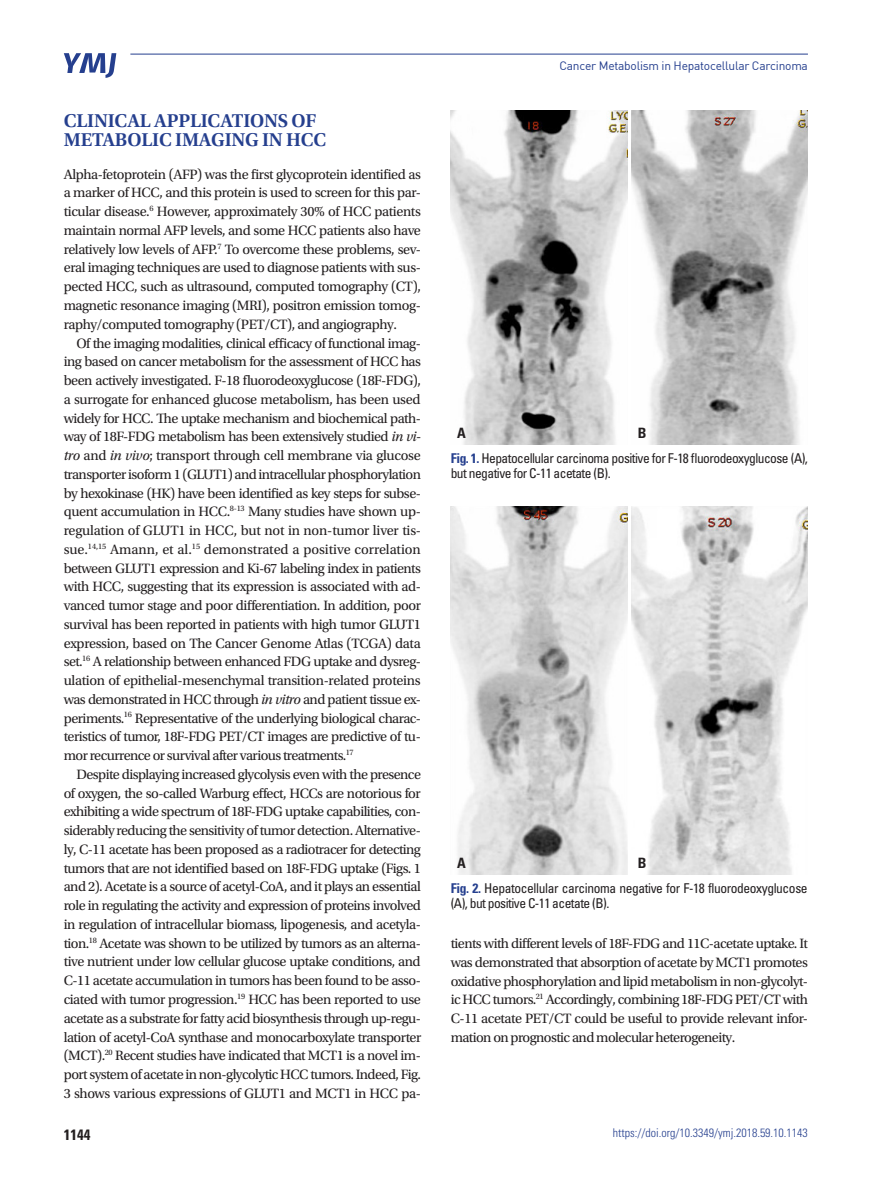
<style>
.page{position:relative;width:893px;height:1191px;background:#fff}
.page>*{position:absolute;margin:0;border:0;box-sizing:border-box;transform-origin:0 0}
.큰제목{font:600 19.5px "Utopia Std";letter-spacing:-.01em;color:#253f8e}
.t1{font:700 condensed 15px "Univers LT Std";color:#231f20}
.본문{font:14.25px/18.8px "Utopia Std";letter-spacing:-.04em;color:#231f20;text-align:justify}
.t2{font:700 condensed 14.25px "Univers LT Std";color:#231f20}
.그림제목{font:condensed 13.5px/15px "Univers LT Std";letter-spacing:-.04em;color:#231f20}
.t3{font:300 condensed 12px "Univers LT Std";color:#253f8e}
.교신저자{font:12px "Dinreg";letter-spacing:-.02em;color:#253f8e}
.s1{font-style:italic}
.s2{font-weight:700;color:#253f8e}
</style>
<div class="page">
<svg style="left:64px;top:53px;width:52px;height:25px"></svg>
<hr style="left:130px;top:54px;width:678px;height:1px;background:#253f8e">
<img style="left:451px;top:111px;width:176px;height:333px">
<img style="left:631px;top:111px;width:177px;height:333px">
<img style="left:451px;top:506px;width:176px;height:368px">
<img style="left:631px;top:506px;width:177px;height:368px">
<p class="큰제목" style="left:64px;top:109px;width:254px">CLINICAL APPLICATIONS OF</p>
<p class="큰제목" style="left:64px;top:128px;width:264px">METABOLIC IMAGING IN HCC</p>
<p class="본문" style="left:64px;top:165px;width:359px">Alpha-fetoprotein (AFP) was the first glycoprotein identified as a marker of HCC, and this protein is used to screen for this par&shy;ticular disease.<sup>6</sup> However, approximately 30% of HCC patients maintain normal AFP levels, and some HCC patients also have relatively low levels of AFP.<sup>7</sup> To overcome these problems, sev&shy;eral imaging techniques are used to diagnose patients with sus&shy;pected HCC, such as ultrasound, computed tomography (CT), magnetic resonance imaging (MRI), positron emission tomog&shy;raphy/computed tomography (PET/CT), and angiography.</p>
<p class="본문" style="left:64px;top:334px;width:359px;text-indent:13px">Of the imaging modalities, clinical efficacy of functional imag&shy;ing based on cancer metabolism for the assessment of HCC has been actively investigated. F-18 fluorodeoxyglucose (18F-FDG), a surrogate for enhanced glucose metabolism, has been used widely for HCC. The uptake mechanism and biochemical path&shy;way of 18F-FDG metabolism has been extensively studied <span class="s1">in vi&shy;tro</span> and <span class="s1">in vivo</span>; transport through cell membrane via glucose transporter isoform 1 (GLUT1) and intracellular phosphorylation by hexokinase (HK) have been identified as key steps for subse&shy;quent accumulation in HCC.<sup>8-13</sup> Many studies have shown up&shy;regulation of GLUT1 in HCC, but not in non-tumor liver tis&shy;sue.<sup>14,15</sup> Amann, et al.<sup>15</sup> demonstrated a positive correlation between GLUT1 expression and Ki-67 labeling index in patients with HCC, suggesting that its expression is associated with ad&shy;vanced tumor stage and poor differentiation. In addition, poor survival has been reported in patients with high tumor GLUT1 expression, based on The Cancer Genome Atlas (TCGA) data set.<sup>16</sup> A relationship between enhanced FDG uptake and dysreg&shy;ulation of epithelial-mesenchymal transition-related proteins was demonstrated in HCC through <span class="s1">in vitro</span> and patient tissue ex&shy;periments.<sup>16</sup> Representative of the underlying biological charac&shy;teristics of tumor, 18F-FDG PET/CT images are predictive of tu&shy;mor recurrence or survival after various treatments.<sup>17</sup></p>
<p class="본문" style="left:64px;top:765px;width:359px;text-indent:13px">Despite displaying increased glycolysis even with the presence of oxygen, the so-called Warburg effect, HCCs are notorious for exhibiting a wide spectrum of 18F-FDG uptake capabilities, con&shy;siderably reducing the sensitivity of tumor detection. Alternative&shy;ly, C-11 acetate has been proposed as a radiotracer for detecting tumors that are not identified based on 18F-FDG uptake (Figs. 1 and 2). Acetate is a source of acetyl-CoA, and it plays an essential role in regulating the activity and expression of proteins involved in regulation of intracellular biomass, lipogenesis, and acetyla&shy;tion.<sup>18</sup> Acetate was shown to be utilized by tumors as an alterna&shy;tive nutrient under low cellular glucose uptake conditions, and C-11 acetate accumulation in tumors has been found to be asso&shy;ciated with tumor progression.<sup>19</sup> HCC has been reported to use acetate as a substrate for fatty acid biosynthesis through up-regu&shy;lation of acetyl-CoA synthase and monocarboxylate transporter (MCT).<sup>20</sup> Recent studies have indicated that MCT1 is a novel im&shy;port system of acetate in non-glycolytic HCC tumors. Indeed, Fig.<br>3 shows various expressions of GLUT1 and MCT1 in HCC pa-</p>
<p class="t1" style="left:64px;top:1125px;width:28px">1144</p>
<p class="교신저자" style="left:559px;top:58px;width:250px">Cancer Metabolism in Hepatocellular Carcinoma</p>
<p class="t2" style="left:457px;top:424px;width:10px">A</p>
<p class="t2" style="left:638px;top:424px;width:10px">B</p>
<p class="그림제목" style="left:451px;top:450px;width:359px"><span class="s2">Fig. 1.</span> Hepatocellular carcinoma positive for F-18 fluorodeoxyglucose (A), but negative for C-11 acetate (B).</p>
<p class="t2" style="left:457px;top:854px;width:10px">A</p>
<p class="t2" style="left:638px;top:854px;width:10px">B</p>
<p class="그림제목" style="left:451px;top:880px;width:358px"><span class="s2">Fig. 2.</span> Hepatocellular carcinoma negative for F-18 fluorodeoxyglucose (A), but positive C-11 acetate (B).</p>
<p class="본문" style="left:451px;top:934px;width:359px">tients with different levels of 18F-FDG and 11C-acetate uptake. It was demonstrated that absorption of acetate by MCT1 promotes oxidative phosphorylation and lipid metabolism in non-glycolyt&shy;ic HCC tumors.<sup>21</sup> Accordingly, combining 18F-FDG PET/CT with C-11 acetate PET/CT could be useful to provide relevant infor&shy;mation on prognostic and molecular heterogeneity.</p>
<p class="t3" style="left:613px;top:1125px;width:197px">https://doi.org/10.3349/ymj.2018.59.10.1143</p>
</div>
